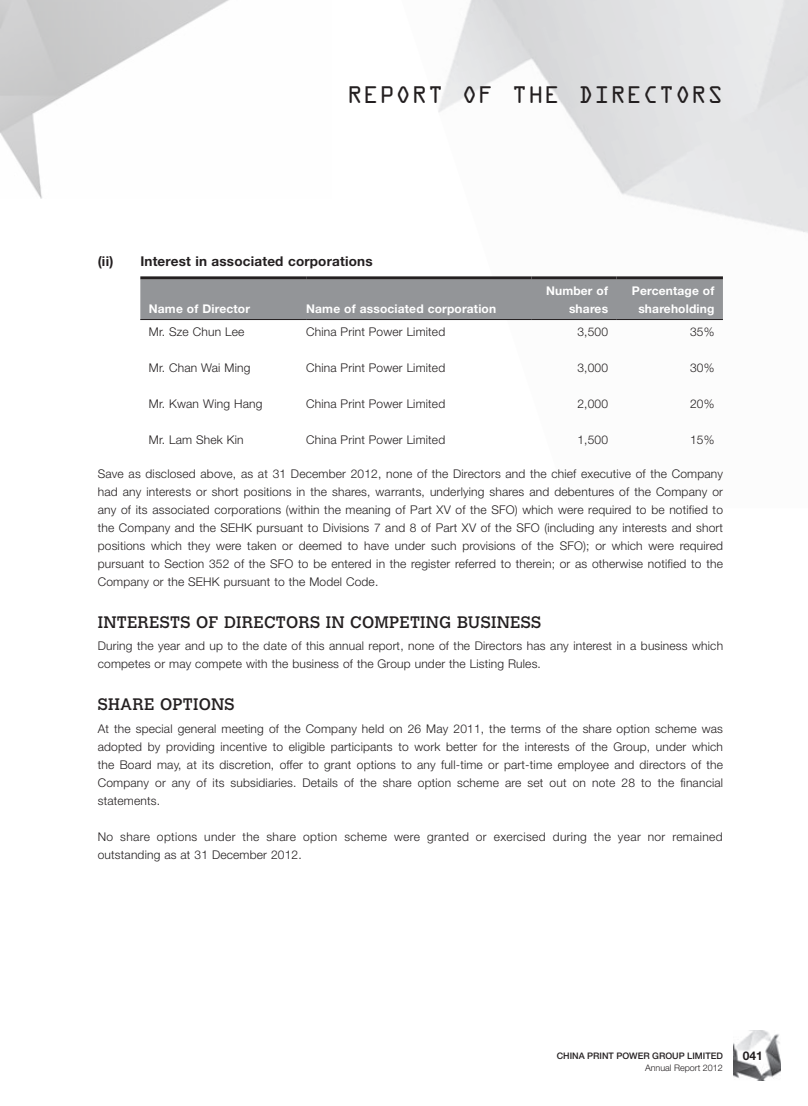
<style>
.page{position:relative;width:808px;height:1106px;background:#fff}
.page>*{position:absolute;margin:0;border:0;box-sizing:border-box;transform-origin:0 0}
.t1{font:25.5px "OCRA Extended";letter-spacing:.03em;color:#231f20}
.t2{font:16.5px "Calvert MT Std";letter-spacing:.015em;color:#231f20}
.t3{font:700 13.5px "Helvetica Neue LT Std";letter-spacing:.015em;color:#231f20}
.t4{font:300 12px/18px "Helvetica Neue LT Std";letter-spacing:.015em;color:#231f20;text-align:justify}
.t5{font:700 12px/18px "Helvetica Neue LT Std";letter-spacing:.015em;color:#fff;text-align:right}
.t6{font:700 12px "Helvetica Neue LT Std";color:#231f20}
.t7{font:500 9px "Helvetica Neue LT Std";color:#231f20}
.t8{font:300 9px "Helvetica Neue LT Std";color:#231f20}
</style>
<div class="page">
<img style="left:733px;top:1030px;width:48px;height:50px">
<img style="left:0;top:0;width:229px;height:198px">
<div style="left:140px;top:279px;width:583px;height:40px;background:#939598"></div>
<hr style="left:140px;top:276px;width:166px;height:3px;background:#231f20">
<hr style="left:306px;top:276px;width:225px;height:3px;background:#231f20">
<hr style="left:531px;top:276px;width:86px;height:3px;background:#231f20">
<hr style="left:617px;top:276px;width:106px;height:3px;background:#231f20">
<hr style="left:140px;top:319px;width:166px;height:1px;background:#231f20">
<hr style="left:306px;top:319px;width:225px;height:1px;background:#231f20">
<hr style="left:531px;top:319px;width:86px;height:1px;background:#231f20">
<hr style="left:617px;top:319px;width:106px;height:1px;background:#231f20">
<h1 class="t1" style="left:347px;top:81px;width:377px">REPORT OF THE DIRECTORS</h1>
<p class="t3" style="left:98px;top:253px;width:276px">(ii) Interest in associated corporations</p>
<p class="t5" style="left:149px;top:300px;width:103px">Name of Director</p>
<p class="t5" style="left:306px;top:300px;width:192px">Name of associated corporation</p>
<p class="t5" style="left:546px;top:282px;width:64px">Number of shares</p>
<p class="t5" style="left:632px;top:282px;width:84px;text-align:center">Percentage of shareholding</p>
<p class="t4" style="left:149px;top:322px;width:97px">Mr. Sze Chun Lee</p>
<p class="t4" style="left:306px;top:322px;width:141px">China Print Power Limited</p>
<p class="t4" style="left:577px;top:322px;width:32px">3,500</p>
<p class="t4" style="left:690px;top:322px;width:26px">35%</p>
<p class="t4" style="left:149px;top:358px;width:103px">Mr. Chan Wai Ming</p>
<p class="t4" style="left:306px;top:358px;width:141px">China Print Power Limited</p>
<p class="t4" style="left:577px;top:358px;width:32px">3,000</p>
<p class="t4" style="left:690px;top:358px;width:26px">30%</p>
<p class="t4" style="left:149px;top:394px;width:115px">Mr. Kwan Wing Hang</p>
<p class="t4" style="left:306px;top:394px;width:141px">China Print Power Limited</p>
<p class="t4" style="left:577px;top:394px;width:32px">2,000</p>
<p class="t4" style="left:690px;top:394px;width:26px">20%</p>
<p class="t4" style="left:149px;top:430px;width:96px">Mr. Lam Shek Kin</p>
<p class="t4" style="left:306px;top:430px;width:141px">China Print Power Limited</p>
<p class="t4" style="left:577px;top:430px;width:32px">1,500</p>
<p class="t4" style="left:690px;top:430px;width:26px">15%</p>
<p class="t4" style="left:98px;top:464px;width:627px">Save as disclosed above, as at 31 December 2012, none of the Directors and the chief executive of the Company had any interests or short positions in the shares, warrants, underlying shares and debentures of the Company or any of its associated corporations (within the meaning of Part XV of the SFO) which were required to be notified to the Company and the SEHK pursuant to Divisions 7 and 8 of Part XV of the SFO (including any interests and short positions which they were taken or deemed to have under such provisions of the SFO); or which were required pursuant to Section 352 of the SFO to be entered in the register referred to therein; or as otherwise notified to the Company or the SEHK pursuant to the Model Code.</p>
<h2 class="t2" style="left:98px;top:612px;width:445px">INTERESTS OF DIRECTORS IN COMPETING BUSINESS</h2>
<p class="t4" style="left:98px;top:636px;width:627px">During the year and up to the date of this annual report, none of the Directors has any interest in a business which competes or may compete with the business of the Group under the Listing Rules.</p>
<h2 class="t2" style="left:98px;top:695px;width:138px">SHARE OPTIONS</h2>
<p class="t4" style="left:98px;top:719px;width:627px">At the special general meeting of the Company held on 26 May 2011, the terms of the share option scheme was adopted by providing incentive to eligible participants to work better for the interests of the Group, under which the Board may, at its discretion, offer to grant options to any full-time or part-time employee and directors of the Company or any of its subsidiaries. Details of the share option scheme are set out on note 28 to the financial statements.</p>
<p class="t4" style="left:98px;top:827px;width:626px">No share options under the share option scheme were granted or exercised during the year nor remained outstanding as at 31 December 2012.</p>
<p class="t7" style="left:557px;top:1050px;width:168px">CHINA PRINT POWER GROUP LIMITED</p>
<p class="t6" style="left:743px;top:1048px;width:22px">041</p>
<p class="t8" style="left:645px;top:1062px;width:79px">Annual Report 2012</p>
</div>
